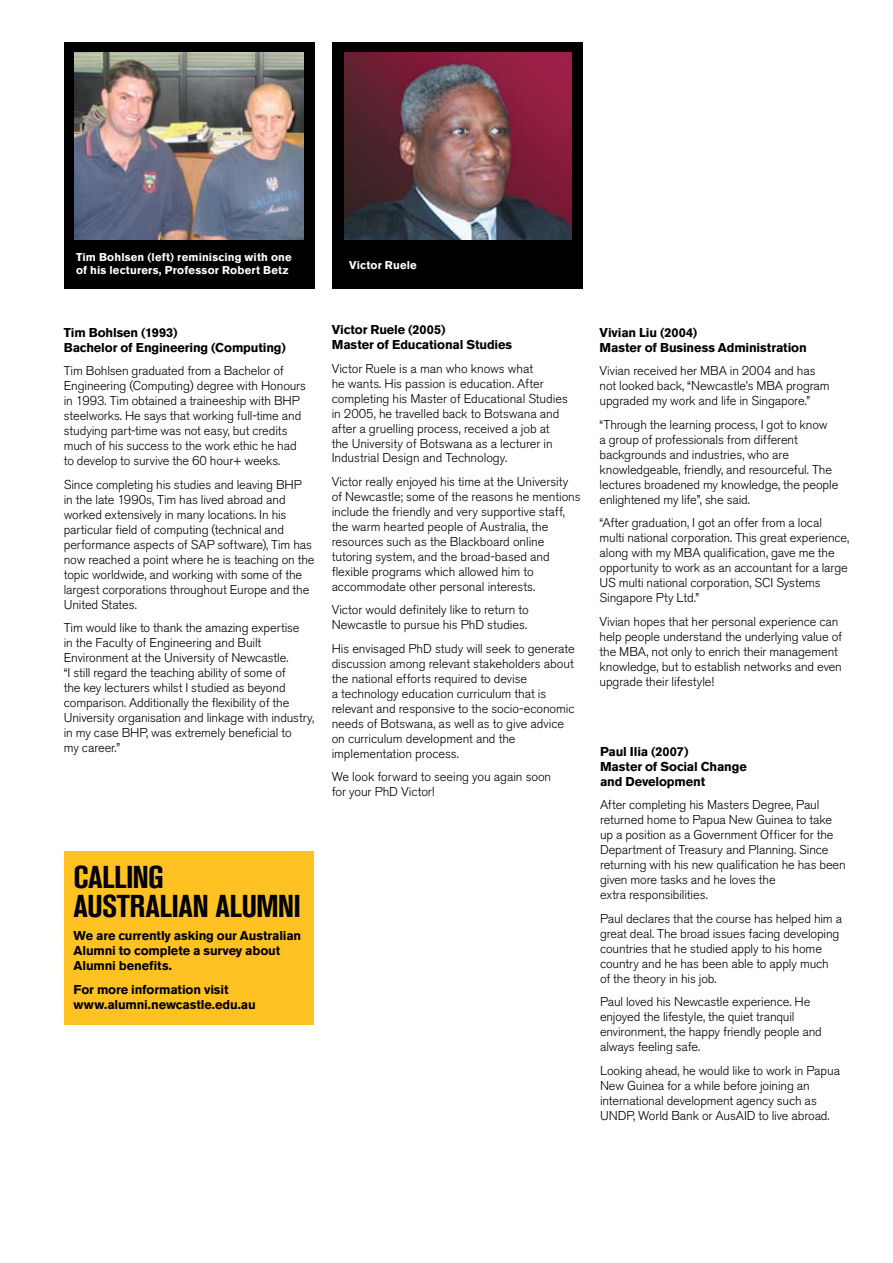
<style>
.page{position:relative;width:893px;height:1263px;background:#fff}
.page>*{position:absolute;margin:0;border:0;box-sizing:border-box;transform-origin:0 0}
.t1{font:700 31.35px/28.5px "Akzidenz Grot Con BQ";letter-spacing:-.015em;color:#000;scale:1.05 1}
.t2{font:300 12.75px/15px "Akzidenz Grotesk BQ";letter-spacing:-.01em;color:#000}
.t3{font:700 12.75px/15px "Akzidenz Grotesk BQ";letter-spacing:-.01em;color:#000}
.t4{font:700 11.25px/13.5px "Akzidenz Grotesk BQ";letter-spacing:.015em;color:#fff}
</style>
<div class="page">
<div style="left:64px;top:43px;width:251px;height:246px;background:#000"></div>
<img style="left:74px;top:53px;width:230px;height:186px">
<div style="left:332px;top:43px;width:251px;height:246px;background:#000"></div>
<img style="left:344px;top:53px;width:228px;height:186px">
<div style="left:65px;top:851px;width:249px;height:174px;background:#ffc222"></div>
<p class="t4" style="left:76px;top:250px;width:217px">Tim Bohlsen (left) reminiscing with one of his lecturers, Professor Robert Betz</p>
<p class="t4" style="left:349px;top:259px;width:69px">Victor Ruele</p>
<p class="t3" style="left:64px;top:325px;width:224px">Tim Bohlsen (1993)<br>Bachelor of Engineering (Computing)</p>
<p class="t2" style="left:64px;top:364px;width:244px">Tim Bohlsen graduated from a Bachelor of Engineering (Computing) degree with Honours in 1993. Tim obtained a traineeship with BHP steelworks. He says that working full-time and studying part-time was not easy, but credits much of his success to the work ethic he had to develop to survive the 60 hour+ weeks.</p>
<p class="t2" style="left:64px;top:477px;width:252px">Since completing his studies and leaving BHP<br>in the late 1990s, Tim has lived abroad and worked extensively in many locations. In his particular field of computing (technical and performance aspects of SAP software), Tim has now reached a point where he is teaching on the topic worldwide, and working with some of the largest corporations throughout Europe and the United States.</p>
<p class="t2" style="left:64px;top:620px;width:252px">Tim would like to thank the amazing expertise<br>in the Faculty of Engineering and Built Environment at the University of Newcastle.<br>“I still regard the teaching ability of some of<br>the key lecturers whilst I studied as beyond comparison. Additionally the flexibility of the University organisation and linkage with industry, in my case BHP, was extremely beneficial to<br>my career.”</p>
<p class="t3" style="left:332px;top:322px;width:182px">Victor Ruele (2005)<br>Master of Educational Studies</p>
<p class="t2" style="left:332px;top:361px;width:238px">Victor Ruele is a man who knows what<br>he wants. His passion is education. After completing his Master of Educational Studies in 2005, he travelled back to Botswana and after a gruelling process, received a job at the University of Botswana as a lecturer in Industrial Design and Technology.</p>
<p class="t2" style="left:332px;top:474px;width:250px">Victor really enjoyed his time at the University of Newcastle; some of the reasons he mentions include the friendly and very supportive staff, the warm hearted people of Australia, the resources such as the Blackboard online tutoring system, and the broad-based and flexible programs which allowed him to accommodate other personal interests.</p>
<p class="t2" style="left:332px;top:603px;width:199px">Victor would definitely like to return to<br>Newcastle to pursue his PhD studies.</p>
<p class="t2" style="left:332px;top:641px;width:245px">His envisaged PhD study will seek to generate discussion among relevant stakeholders about the national efforts required to devise<br>a technology education curriculum that is relevant and responsive to the socio-economic needs of Botswana, as well as to give advice on curriculum development and the implementation process.</p>
<p class="t2" style="left:332px;top:770px;width:221px">We look forward to seeing you again soon for your PhD Victor!</p>
<h1 class="t1" style="left:74px;top:864px;width:218px">CALLING<br>AUSTRALIAN ALUMNI</h1>
<p class="t3" style="left:74px;top:928px;width:229px">We are currently asking our Australian<br>Alumni to complete a survey about<br>Alumni benefits.</p>
<p class="t3" style="left:74px;top:982px;width:184px">For more information visit www.alumni.newcastle.edu.au</p>
<p class="t3" style="left:600px;top:325px;width:209px">Vivian Liu (2004)<br>Master of Business Administration</p>
<p class="t2" style="left:600px;top:364px;width:232px">Vivian received her MBA in 2004 and has not looked back, “Newcastle’s MBA program upgraded my work and life in Singapore.”</p>
<p class="t2" style="left:600px;top:417px;width:240px">“Through the learning process, I got to know<br>a group of professionals from different backgrounds and industries, who are knowledgeable, friendly, and resourceful. The lectures broadened my knowledge, the people enlightened my life”, she said.</p>
<p class="t2" style="left:600px;top:516px;width:251px">“After graduation, I got an offer from a local multi national corporation. This great experience, along with my MBA qualification, gave me the opportunity to work as an accountant for a large US multi national corporation, SCI Systems Singapore Pty Ltd.”</p>
<p class="t2" style="left:600px;top:614px;width:244px">Vivian hopes that her personal experience can help people understand the underlying value of the MBA, not only to enrich their management knowledge, but to establish networks and even upgrade their lifestyle!</p>
<p class="t3" style="left:600px;top:744px;width:148px">Paul Ilia (2007)<br>Master of Social Change and Development</p>
<p class="t2" style="left:600px;top:797px;width:247px">After completing his Masters Degree, Paul returned home to Papua New Guinea to take up a position as a Government Officer for the Department of Treasury and Planning. Since returning with his new qualification he has been given more tasks and he loves the<br>extra responsibilities.</p>
<p class="t2" style="left:600px;top:911px;width:244px">Paul declares that the course has helped him a great deal. The broad issues facing developing countries that he studied apply to his home country and he has been able to apply much of the theory in his job.</p>
<p class="t2" style="left:600px;top:994px;width:223px">Paul loved his Newcastle experience. He enjoyed the lifestyle, the quiet tranquil environment, the happy friendly people and always feeling safe.</p>
<p class="t2" style="left:600px;top:1063px;width:242px">Looking ahead, he would like to work in Papua New Guinea for a while before joining an international development agency such as UNDP, World Bank or AusAID to live abroad.</p>
</div>
